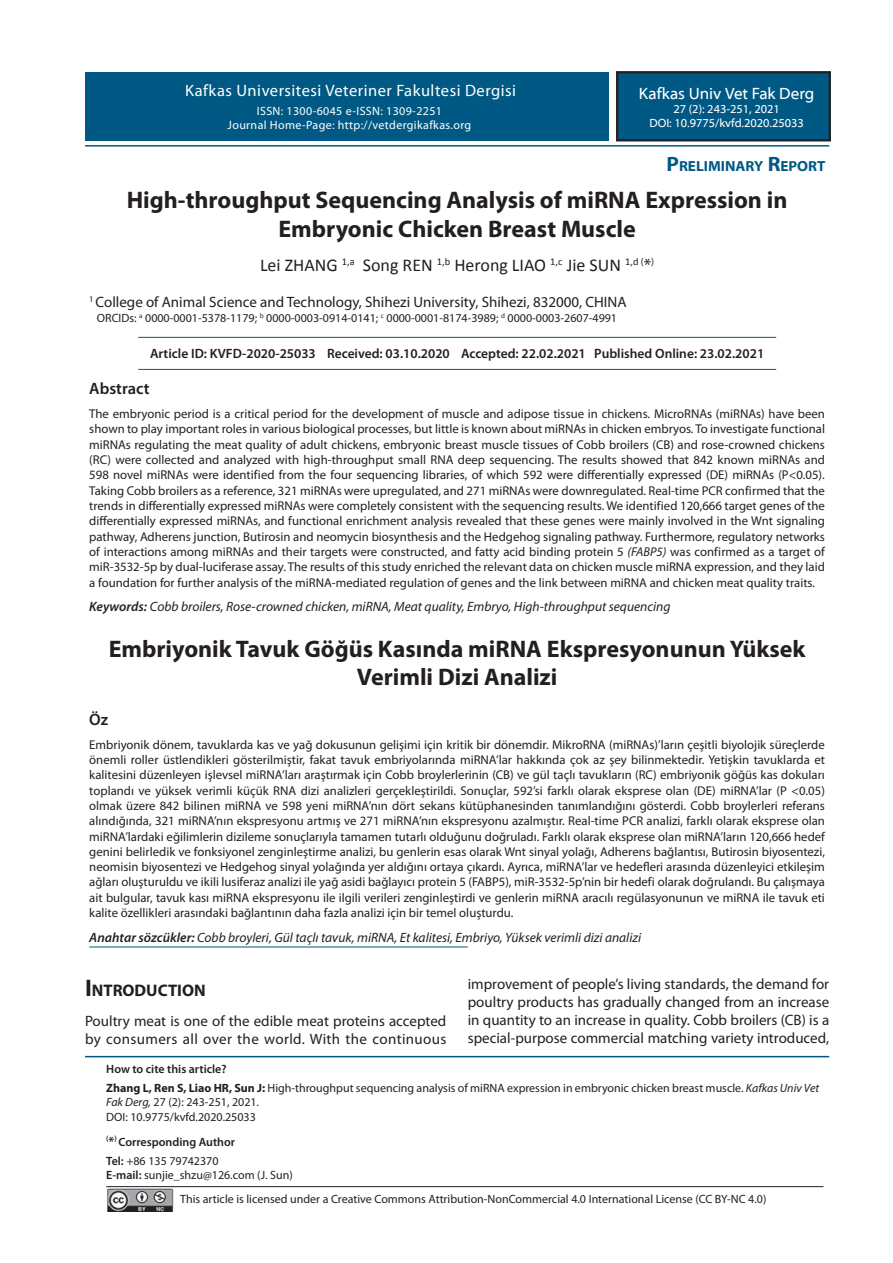
<style>
.page{position:relative;width:893px;height:1263px;background:#fff}
.page>*{position:absolute;margin:0;border:0;box-sizing:border-box;transform-origin:0 0}
.t1{font:700 24px/28.8px "Myriad Pro";color:#231f20;text-align:center}
.t2{font:18px "Calibri";color:#231f20}
.t3{font:700 16.8px "Myriad Pro";color:#231f20}
.t4{font:16.5px "Myriad Pro";letter-spacing:.03em;color:#fff}
.t5{font:16.5px "Myriad Web Pro";color:#fff}
.t6{font:600 16.5px "Myriad Pro";color:#231f20}
.t7{font:15px/18px "Myriad Pro";color:#231f20}
.t8{font:700 14.7px "Myriad Web Pro";color:#005984}
.t9{font:italic 13.5px "Myriad Pro";color:#231f20}
.t10{font:600 13.5px "Myriad Pro";color:#231f20}
.t11{font:12.75px/15.3px "Myriad Pro";color:#231f20;text-align:justify}
.t12{font:12px/18.6px "Myriad Pro";color:#231f20}
.t13{font:12px/14.2px "Myriad Pro";letter-spacing:.03em;color:#fff;text-align:center}
.t14{font:12px/14.4px "Myriad Web Pro";color:#fff;text-align:center}
.t15{font:600 12px/18.6px "Myriad Pro";color:#231f20}
.s1{font-size:21px}
.s2{font-family:"Myriad Pro"}
.s3{font-style:italic}
.s4{font-weight:600}
.s5{font-size:24px}
.s6{font-weight:700}
.s7{font-size:13.5px}
.s8{font-weight:400}
</style>
<div class="page">
<hr style="left:85px;top:1056px;width:744px;height:1px;background:#005984">
<hr style="left:85px;top:145px;width:744px;height:2px;background:#005984">
<hr style="left:138px;top:337px;width:638px;height:1px;background:#005984">
<hr style="left:138px;top:369px;width:638px;height:1px;background:#005984">
<hr style="left:89px;top:947px;width:379px;height:1px;background:#005984">
<div style="left:616px;top:71px;width:215px;height:70px;background:#005984"></div>
<div style="left:617px;top:72px;width:213px;height:69px;border:1px solid #231f20"></div>
<div style="left:618px;top:73px;width:211px;height:67px;border:1px solid #231f20"></div>
<div style="left:86px;top:72px;width:523px;height:68px;background:#005984"></div>
<img style="left:107px;top:1188px;width:67px;height:23px">
<hr style="left:106px;top:1186px;width:717px;height:1px;background:#231f20">
<p class="t4" style="left:185px;top:80px;width:332px">Kafkas Universitesi Veteriner Fakultesi Dergisi</p>
<p class="t13" style="left:228px;top:103px;width:245px">ISSN: 1300-6045 e-ISSN: 1309-2251<br>Journal Home-Page: http://vetdergikafkas.org</p>
<p class="t5" style="left:639px;top:84px;width:177px">Kafkas Univ Vet Fak Derg</p>
<p class="t14" style="left:649px;top:102px;width:156px">27 (2): 243-251, 2021<br>DOI: 10.9775/kvfd.2020.25033</p>
<p class="t8" style="left:666px;top:158px;width:160px"><span class="s1">P</span>RELIMINARY <span class="s1">R</span>EPORT</p>
<h1 class="t1" style="left:127px;top:186px;width:662px">High-throughput Sequencing Analysis of miRNA Expression in<br>Embryonic Chicken Breast Muscle</h1>
<h2 class="t2" style="left:260px;top:254px;width:396px">Lei ZHANG <sup>1,a</sup> Song REN <sup>1,b</sup> Herong LIAO <sup>1,c</sup> Jie SUN <sup>1,d</sup> <sup>(</sup><span class="s2">*</span><sup>)</sup></h2>
<p class="t7" style="left:89px;top:293px;width:539px"><sup>1</sup> College of Animal Science and Technology, Shihezi University, Shihezi, 832000, CHINA</p>
<p class="t12" style="left:97px;top:308px;width:522px">ORCIDs: <sup>a</sup> 0000-0001-5378-1179; <sup>b</sup> 0000-0003-0914-0141; <sup>c</sup> 0000-0001-8174-3989; <sup>d</sup> 0000-0003-2607-4991</p>
<p class="t10" style="left:150px;top:345px;width:616px">Article ID: KVFD-2020-25033 Received: 03.10.2020 Accepted: 22.02.2021 Published Online: 23.02.2021</p>
<p class="t6" style="left:89px;top:378px;width:62px">Abstract</p>
<p class="t11" style="left:89px;top:406px;width:737px">The embryonic period is a critical period for the development of muscle and adipose tissue in chickens. MicroRNAs (miRNAs) have been shown to play important roles in various biological processes, but little is known about miRNAs in chicken embryos. To investigate functional miRNAs regulating the meat quality of adult chickens, embryonic breast muscle tissues of Cobb broilers (CB) and rose-crowned chickens (RC) were collected and analyzed with high-throughput small RNA deep sequencing. The results showed that 842 known miRNAs and 598 novel miRNAs were identified from the four sequencing libraries, of which 592 were differentially expressed (DE) miRNAs (P&lt;0.05).<br>Taking Cobb broilers as a reference, 321 miRNAs were upregulated, and 271 miRNAs were downregulated. Real-time PCR confirmed that the trends in differentially expressed miRNAs were completely consistent with the sequencing results. We identified 120,666 target genes of the differentially expressed miRNAs, and functional enrichment analysis revealed that these genes were mainly involved in the Wnt signaling pathway, Adherens junction, Butirosin and neomycin biosynthesis and the Hedgehog signaling pathway. Furthermore, regulatory networks of interactions among miRNAs and their targets were constructed, and fatty acid binding protein 5 <span class="s3">(FABP5)</span> was confirmed as a target of miR-3532-5p by dual-luciferase assay. The results of this study enriched the relevant data on chicken muscle miRNA expression, and they laid a foundation for further analysis of the miRNA-mediated regulation of genes and the link between miRNA and chicken meat quality traits.</p>
<p class="t9" style="left:89px;top:598px;width:583px"><span class="s4">Keywords:</span> Cobb broilers, Rose-crowned chicken, miRNA, Meat quality, Embryo, High-throughput sequencing</p>
<h1 class="t1" style="left:109px;top:634px;width:698px">Embriyonik Tavuk Göğüs Kasında miRNA Ekspresyonunun Yüksek<br>Verimli Dizi Analizi</h1>
<p class="t6" style="left:89px;top:709px;width:20px">Öz</p>
<p class="t11" style="left:89px;top:737px;width:737px">Embriyonik dönem, tavuklarda kas ve yağ dokusunun gelişimi için kritik bir dönemdir. MikroRNA (miRNAs)’ların çeşitli biyolojik süreçlerde önemli roller üstlendikleri gösterilmiştir, fakat tavuk embriyolarında miRNA’lar hakkında çok az şey bilinmektedir. Yetişkin tavuklarda et kalitesini düzenleyen işlevsel miRNA’ları araştırmak için Cobb broylerlerinin (CB) ve gül taçlı tavukların (RC) embriyonik göğüs kas dokuları toplandı ve yüksek verimli küçük RNA dizi analizleri gerçekleştirildi. Sonuçlar, 592’si farklı olarak eksprese olan (DE) miRNA’lar (P &lt;0.05) olmak üzere 842 bilinen miRNA ve 598 yeni miRNA’nın dört sekans kütüphanesinden tanımlandığını gösterdi. Cobb broylerleri referans alındığında, 321 miRNA’nın ekspresyonu artmış ve 271 miRNA’nın ekspresyonu azalmıştır. Real-time PCR analizi, farklı olarak eksprese olan miRNA’lardaki eğilimlerin dizileme sonuçlarıyla tamamen tutarlı olduğunu doğruladı. Farklı olarak eksprese olan miRNA’ların 120,666 hedef genini belirledik ve fonksiyonel zenginleştirme analizi, bu genlerin esas olarak Wnt sinyal yolağı, Adherens bağlantısı, Butirosin biyosentezi, neomisin biyosentezi ve Hedgehog sinyal yolağında yer aldığını ortaya çıkardı. Ayrıca, miRNA’lar ve hedefleri arasında düzenleyici etkileşim ağları oluşturuldu ve ikili lusiferaz analizi ile yağ asidi bağlayıcı protein 5 (FABP5), miR-3532-5p’nin bir hedefi olarak doğrulandı. Bu çalışmaya ait bulgular, tavuk kası miRNA ekspresyonu ile ilgili verileri zenginleştirdi ve genlerin miRNA aracılı regülasyonunun ve miRNA ile tavuk eti kalite özellikleri arasındaki bağlantının daha fazla analizi için bir temel oluşturdu.</p>
<p class="t9" style="left:89px;top:929px;width:553px"><span class="s4">Anahtar sözcükler:</span> Cobb broyleri, Gül taçlı tavuk, miRNA, Et kalitesi, Embriyo, Yüksek verimli dizi analizi</p>
<h3 class="t3" style="left:85px;top:981px;width:122px"><span class="s5">I</span>NTRODUCTION</h3>
<p class="t7" style="left:85px;top:1011px;width:363px">Poultry meat is one of the edible meat proteins accepted by consumers all over the world. With the continuous</p>
<p class="t7" style="left:468px;top:975px;width:363px;text-align:justify">improvement of people’s living standards, the demand for poultry products has gradually changed from an increase in quantity to an increase in quality. Cobb broilers (CB) is a special-purpose commercial matching variety introduced,</p>
<p class="t12" style="left:106px;top:1060px;width:714px"><span class="s4">How to cite this article?<br></span><span class="s6">Zhang L, Ren S, Liao HR, Sun J:</span> High-throughput sequencing analysis of miRNA expression in embryonic chicken breast muscle. <span class="s3">Kafkas Univ Vet</span></p>
<p class="t12" style="left:106px;top:1095px;width:154px;line-height:14.4px"><span class="s3">Fak Derg,</span> 27 (2): 243-251, 2021<span class="s3">.<br></span>DOI: 10.9775/kvfd.2020.25033</p>
<p class="t15" style="left:106px;top:1132px;width:130px"><sup>(</sup><span class="s7">*</span><sup>)</sup> Corresponding Author<br>Tel: <span class="s8">+86 135 79742370</span></p>
<p class="t12" style="left:106px;top:1165px;width:188px"><span class="s4">E-mail:</span> sunjie_shzu@126.com (J. Sun)</p>
<p class="t12" style="left:180px;top:1189px;width:588px">This article is licensed under a Creative Commons Attribution-NonCommercial 4.0 International License (CC BY-NC 4.0)</p>
</div>
